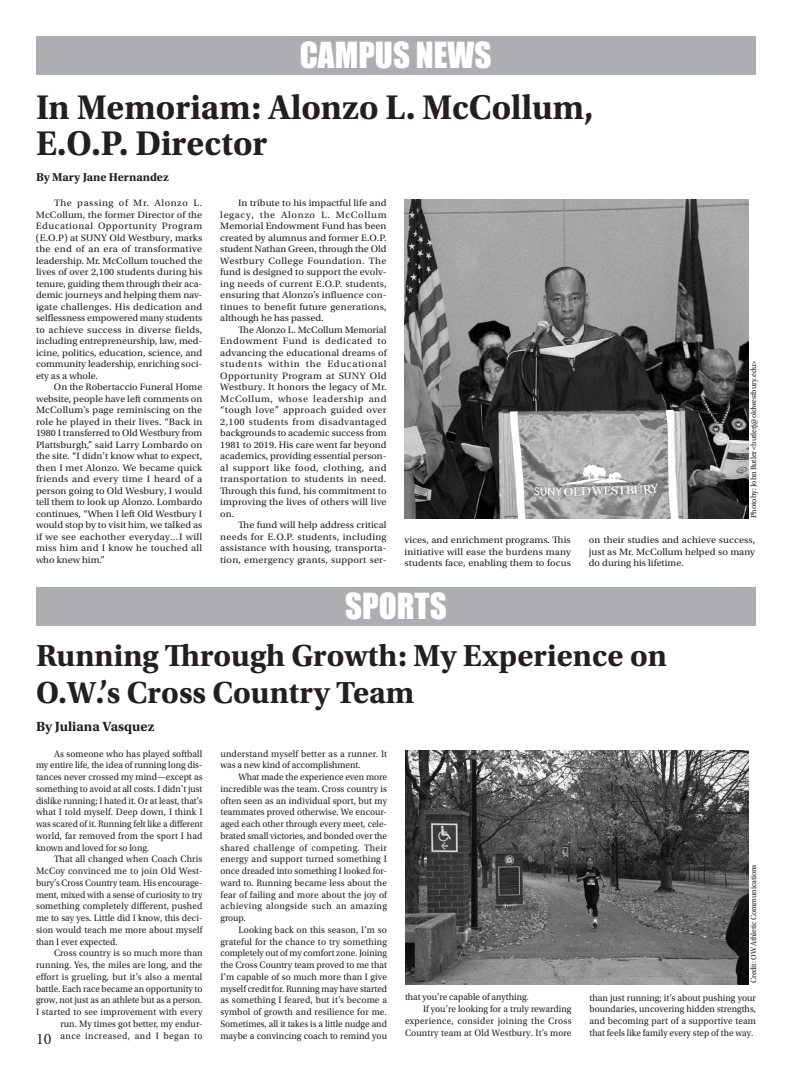
<style>
.page{position:relative;width:792px;height:1080px;background:#fff}
.page>*{position:absolute;margin:0;border:0;box-sizing:border-box;transform-origin:0 0}
.t1{font:700 36px/36px "Utopia Std";color:#231f20}
.t2{font:33px "Impact";color:#fff}
.t3{font:700 32px/37px "Utopia Std";color:#231f20}
.t4{font:16px "Minion Pro";color:#231f20}
.t5{font:700 14px "Utopia Std";color:#231f20}
.t6{font:700 12px "Utopia Std";color:#231f20}
.t7{font:9.8px/11.8px "Utopia Std";letter-spacing:.01em;color:#231f20;text-align:justify;scale:.96 1}
.t8{font:9.8px/11.5px "Utopia Std";letter-spacing:.01em;color:#231f20;text-align:justify;scale:1.05 1}
.t9{font:9.8px/11.5px "Utopia Std";letter-spacing:.01em;color:#231f20;text-align:justify}
.t10{font:9.8px/11.5px "Utopia Std";letter-spacing:.01em;color:#231f20;text-align:justify;scale:1.04 1}
.t11{font:9.8px/11.8px "Utopia Std";letter-spacing:.01em;color:#231f20;text-align:justify;scale:.95 1}
.t12{font:9.8px "Utopia Std";letter-spacing:.03em;color:#231f20;scale:.96 1}
.t13{font:8px "Utopia Std";letter-spacing:-.02em;color:#231f20}
</style>
<div class="page">
<div style="left:36px;top:587px;width:720px;height:38px;background:#adaeb2"></div>
<img style="left:405px;top:750px;width:343px;height:234px">
<div style="left:36px;top:36px;width:720px;height:38px;background:#adaeb2"></div>
<img style="left:405px;top:199px;width:343px;height:319px">
<h2 class="t2" style="left:300px;top:30px;width:193px">CAMPUS NEWS</h2>
<h1 class="t1" style="left:36px;top:89px;width:559px">In Memoriam: Alonzo L. McCollum,<br>E.O.P. Director</h1>
<p class="t6" style="left:36px;top:170px;width:134px">By Mary Jane Hernandez</p>
<p class="t8" style="left:36px;top:198px;width:160px;text-indent:18px">The passing of Mr. Alonzo L.<br>McCollum, the former Director of the Educational Opportunity Program (E.O.P) at SUNY Old Westbury, marks the end of an era of transformative leadership. Mr. McCollum touched the lives of over 2,100 students during his tenure, guiding them through their aca&shy;demic journeys and helping them nav&shy;igate challenges. His dedication and selflessness empowered many students to achieve success in diverse fields, including entrepreneurship, law, med&shy;icine, politics, education, science, and community leadership, enriching soci&shy;ety as a whole.</p>
<p class="t10" style="left:36px;top:382px;width:161px;text-indent:18px">On the Robertaccio Funeral Home website, people have left comments on McCollum’s page reminiscing on the role he played in their lives. “Back in 1980 I transferred to Old Westbury from Plattsburgh,” said Larry Lombardo on the site. “I didn’t know what to expect, then I met Alonzo. We became quick friends and every time I heard of a person going to Old Wesbury, I would tell them to look up Alonzo. Lombardo continues, “When I left Old Westbury I would stop by to visit him, we talked as if we see eachother everyday…I will miss him and I know he touched all who knew him.”</p>
<p class="t8" style="left:220px;top:198px;width:160px;text-indent:18px">In tribute to his impactful life and legacy, the Alonzo L. McCollum Memorial Endowment Fund has been created by alumnus and former E.O.P. student Nathan Green, through the Old Westbury College Foundation. The fund is designed to support the evolv&shy;ing needs of current E.O.P. students, ensuring that Alonzo’s influence con&shy;tinues to benefit future generations, although he has passed.</p>
<p class="t9" style="left:220px;top:324px;width:168px;text-indent:18px">The Alonzo L. McCollum Memorial Endowment Fund is dedicated to advancing the educational dreams of students within the Educational Opportunity Program at SUNY Old Westbury. It honors the legacy of Mr.<br>McCollum, whose leadership and “tough love” approach guided over 2,100 students from disadvantaged backgrounds to academic success from 1981 to 2019. His care went far beyond academics, providing essential person&shy;al support like food, clothing, and transportation to students in need.<br>Through this fund, his commitment to improving the lives of others will live on.</p>
<p class="t8" style="left:220px;top:520px;width:160px;text-indent:18px">The fund will help address critical needs for E.O.P. students, including assistance with housing, transporta&shy;tion, emergency grants, support ser-</p>
<p class="t13" style="left:749px;top:518px;width:159px;rotate:-90deg">Photo by: John Butler &lt;butlerj@oldwestbury.edu&gt;</p>
<p class="t8" style="left:405px;top:534px;width:160px">vices, and enrichment programs. This initiative will ease the burdens many students face, enabling them to focus</p>
<p class="t8" style="left:589px;top:535px;width:160px">on their studies and achieve success, just as Mr. McCollum helped so many do during his lifetime.</p>
<h2 class="t2" style="left:345px;top:581px;width:103px">SPORTS</h2>
<h3 class="t3" style="left:36px;top:638px;width:632px">Running Through Growth: My Experience on<br>O.W.’s Cross Country Team</h3>
<h3 class="t5" style="left:36px;top:719px;width:120px">By Juliana Vasquez</h3>
<p class="t7" style="left:36px;top:748px;width:175px;text-indent:18px">As someone who has played softball my entire life, the idea of running long dis&shy;tances never crossed my mind—except as something to avoid at all costs. I didn’t just dislike running; I hated it. Or at least, that’s what I told myself. Deep down, I think I was scared of it. Running felt like a different world, far removed from the sport I had known and loved for so long.</p>
<p class="t7" style="left:36px;top:853px;width:175px;text-indent:18px">That all changed when Coach Chris McCoy convinced me to join Old West&shy;bury’s Cross Country team. His encourage&shy;ment, mixed with a sense of curiosity to try something completely different, pushed me to say yes. Little did I know, this deci&shy;sion would teach me more about myself than I ever expected.</p>
<p class="t7" style="left:36px;top:947px;width:175px;text-align:right">Cross country is so much more than running. Yes, the miles are long, and the effort is grueling, but it’s also a mental battle. Each race became an opportunity to grow, not just as an athlete but as a person.<br>I started to see improvement with every run. My times got better, my endur-<br>ance increased, and I began to</p>
<p class="t7" style="left:220px;top:748px;width:175px">understand myself better as a runner. It was a new kind of accomplishment.</p>
<p class="t11" style="left:220px;top:771px;width:177px;text-indent:18px">What made the experience even more incredible was the team. Cross country is often seen as an individual sport, but my teammates proved otherwise. We encour&shy;aged each other through every meet, cele&shy;brated small victories, and bonded over the shared challenge of competing. Their energy and support turned something I once dreaded into something I looked for&shy;ward to. Running became less about the fear of failing and more about the joy of achieving alongside such an amazing group.</p>
<p class="t7" style="left:220px;top:924px;width:175px;text-indent:18px">Looking back on this season, I’m so grateful for the chance to try something completely out of my comfort zone. Joining the Cross Country team proved to me that I’m capable of so much more than I give myself credit for. Running may have started as something I feared, but it’s become a symbol of growth and resilience for me.<br>Sometimes, all it takes is a little nudge and maybe a convincing coach to remind you</p>
<p class="t13" style="left:749px;top:983px;width:120px;rotate:-90deg">Credit: OW Athletic Communications</p>
<p class="t11" style="left:405px;top:992px;width:132px">that you’re capable of anything.</p>
<p class="t7" style="left:423px;top:1003px;width:156px">If you’re looking for a truly rewarding</p>
<p class="t12" style="left:405px;top:1015px;width:175px">experience, consider joining the Cross</p>
<p class="t7" style="left:405px;top:1027px;width:175px">Country team at Old Westbury. It’s more</p>
<p class="t7" style="left:590px;top:992px;width:175px">than just running; it’s about pushing your boundaries, uncovering hidden strengths, and becoming part of a supportive team that feels like family every step of the way.</p>
<h3 class="t4" style="left:36px;top:1028px;width:17px">10</h3>
</div>
